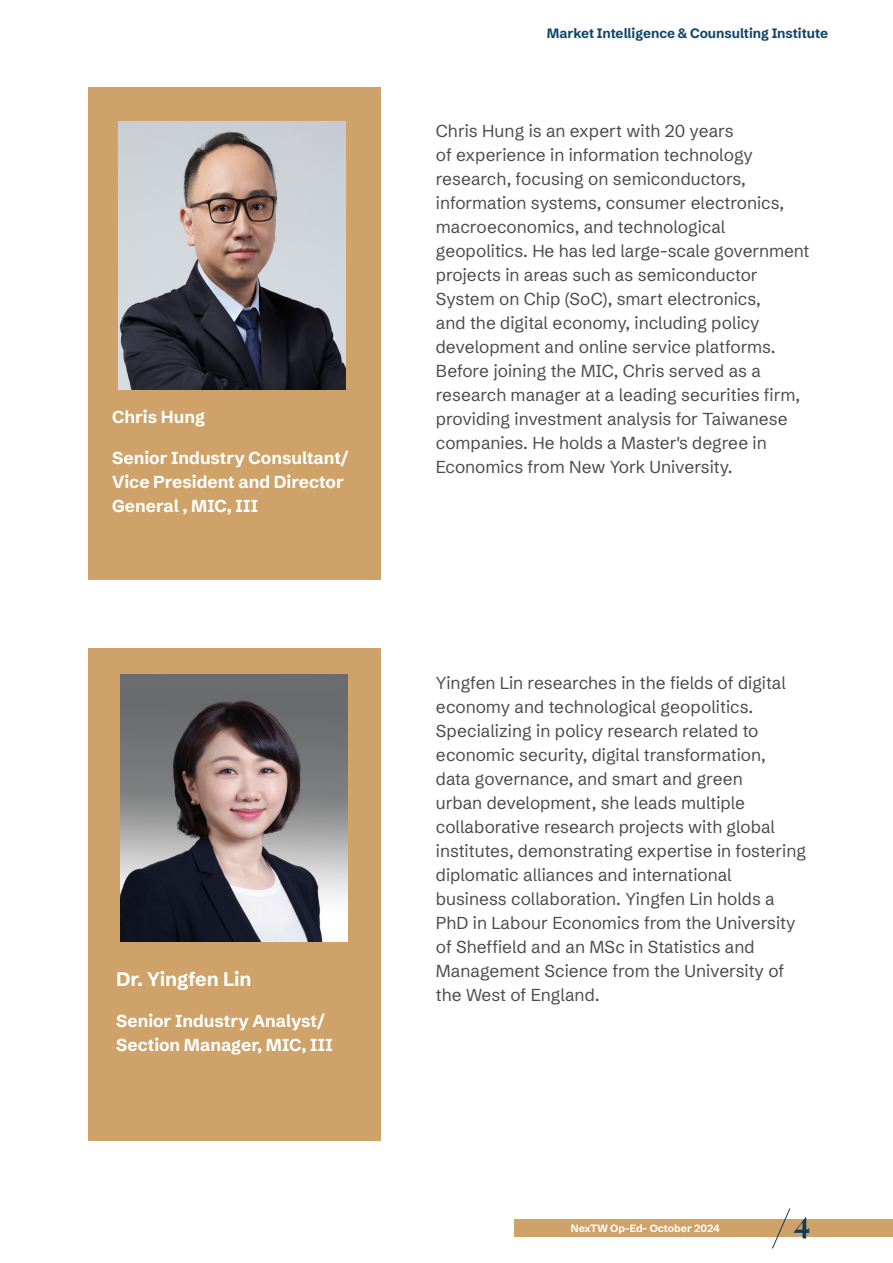
<style>
.page{position:relative;width:893px;height:1263px;background:#fff}
.page>*{position:absolute;margin:0;border:0;box-sizing:border-box;transform-origin:0 0}
.t1{font:700 31.5px "Playfair Display";color:#0f3c5a}
.前言{font:700 19.5px "Schibsted Grotesk";letter-spacing:-.005em;color:#fff}
.內文{font:17.25px/24px "Schibsted Grotesk";color:#4b4c4d}
.內文-2{font:700 17.25px/24px "Schibsted Grotesk";color:#fff}
.t2{font:700 13.5px "Schibsted Grotesk";letter-spacing:-.005em;color:#0f4669}
.t3{font:700 10.5px "Schibsted Grotesk";letter-spacing:-.005em;color:#fff}
</style>
<div class="page">
<div style="left:514px;top:1220px;width:379px;height:17px;background:#cea269"></div>
<svg style="left:771px;top:1208px;width:20px;height:41px"></svg>
<div style="left:88px;top:648px;width:293px;height:493px;background:#cea269"></div>
<img style="left:121px;top:674px;width:227px;height:267px">
<div style="left:88px;top:87px;width:293px;height:493px;background:#cea269"></div>
<img style="left:119px;top:122px;width:227px;height:267px">
<p class="內文-2" style="left:112px;top:403px;width:94px">Chris Hung</p>
<p class="內文-2" style="left:112px;top:444px;width:238px">Senior Industry Consultant/<br>Vice President and Director<br>General , MIC, III</p>
<p class="前言" style="left:116px;top:963px;width:137px">Dr. Yingfen Lin</p>
<p class="內文-2" style="left:116px;top:1007px;width:218px">Senior Industry Analyst/<br>Section Manager, MIC, III</p>
<p class="t2" style="left:547px;top:22px;width:283px">Market Intelligence &amp; Counsulting Institute</p>
<p class="內文" style="left:436px;top:116px;width:375px">Chris Hung is an expert with 20 years<br>of experience in information technology research, focusing on semiconductors, information systems, consumer electronics, macroeconomics, and technological geopolitics. He has led large-scale government projects in areas such as semiconductor System on Chip (SoC), smart electronics,<br>and the digital economy, including policy development and online service platforms.<br>Before joining the MIC, Chris served as a research manager at a leading securities firm, providing investment analysis for Taiwanese companies. He holds a Master's degree in Economics from New York University.</p>
<p class="內文" style="left:436px;top:668px;width:372px">Yingfen Lin researches in the fields of digital economy and technological geopolitics.<br>Specializing in policy research related to economic security, digital transformation,<br>data governance, and smart and green<br>urban development, she leads multiple collaborative research projects with global institutes, demonstrating expertise in fostering diplomatic alliances and international business collaboration. Yingfen Lin holds a PhD in Labour Economics from the University of Sheffield and an MSc in Statistics and Management Science from the University of the West of England.</p>
<p class="t3" style="left:571px;top:1219px;width:151px">NexTW Op-Ed– October 2024</p>
<h1 class="t1" style="left:794px;top:1197px;width:18px">4</h1>
</div>
